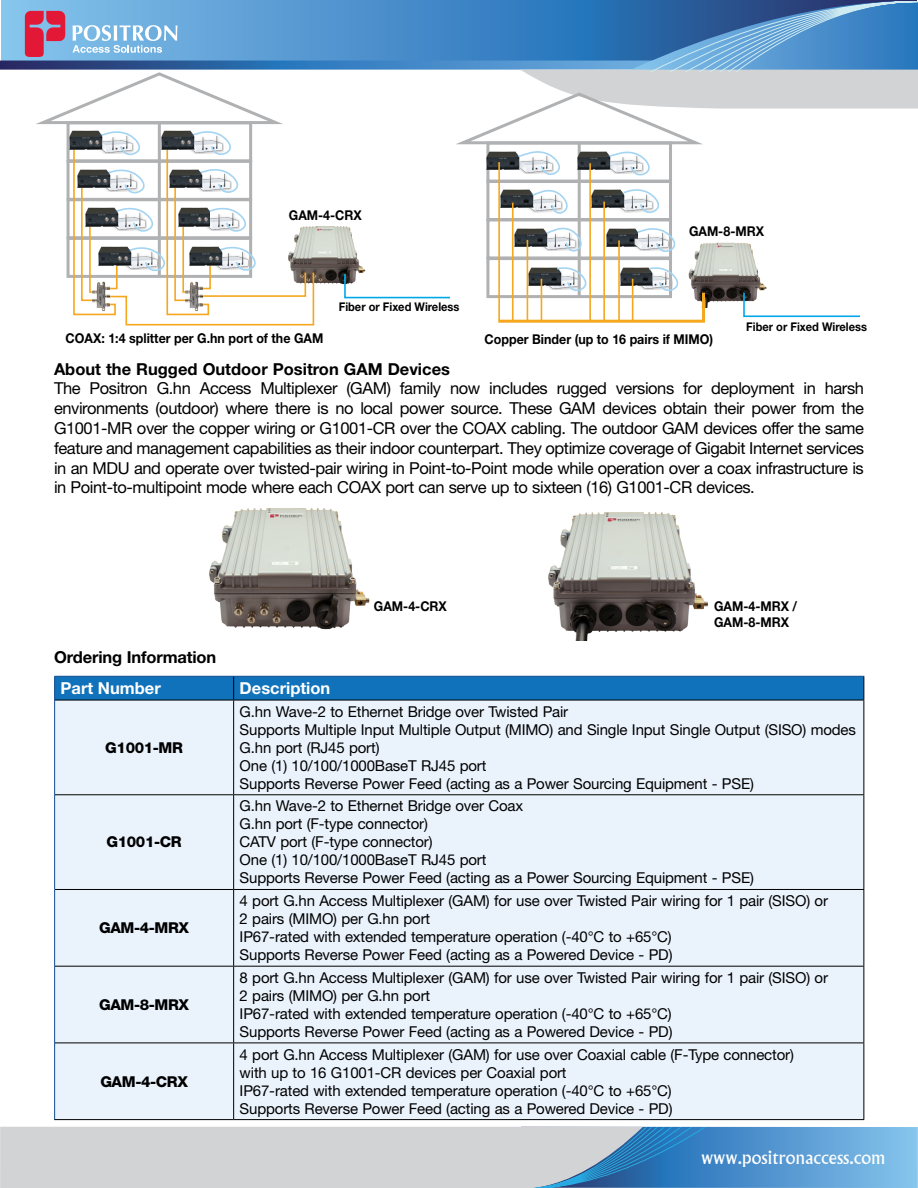
<style>
.page{position:relative;width:918px;height:1188px;background:#fff}
.page>*{position:absolute;margin:0;border:0;box-sizing:border-box;transform-origin:0 0}
.t1{font:18px "Albertus";color:#fff}
.t2{font:16.5px/19.8px "Helvetica Neue LT Std";letter-spacing:-.025em;color:#000;text-align:justify}
.t3{font:700 16.5px "Helvetica Neue LT Std";color:#000}
.t4{font:700 16.5px "Helvetica Neue LT Std";color:#fff}
.t5{font:15px/18px "Helvetica Neue LT Std";letter-spacing:-.01em;color:#000}
.t6{font:800 15px "Helvetica Neue LT Std";letter-spacing:-.025em;color:#000}
.t7{font:700 13.5px/16.2px "Helvetica Neue LT Std";color:#000;scale:.92 1}
.t8{font:700 12px "Helvetica Neue LT Std";color:#000;scale:.92 1}
</style>
<div class="page">
<svg style="left:1px;top:0;width:916px;height:2px;background:#4981ba"></svg>
<div style="left:521px;top:1127px;width:397px;height:61px;background:#80bfe9"></div>
<svg style="left:0;top:1127px;width:883px;height:61px;background:#a5bdd0"></svg>
<div style="left:55px;top:701px;width:808px;height:265px;background:#eaf2fc"></div>
<div style="left:55px;top:795px;width:808px;height:94px;background:#eaf2fc"></div>
<div style="left:55px;top:967px;width:808px;height:76px;background:#eaf2fc"></div>
<div style="left:55px;top:1044px;width:808px;height:75px;background:#eaf2fc"></div>
<hr style="left:54px;top:700px;width:1px;height:95px;background:#104d91">
<hr style="left:54px;top:795px;width:1px;height:94px;background:#104d91">
<hr style="left:54px;top:889px;width:1px;height:77px;background:#104d91">
<hr style="left:54px;top:966px;width:1px;height:77px;background:#104d91">
<hr style="left:54px;top:1043px;width:1px;height:76px;background:#104d91">
<svg style="left:54px;top:676px;width:810px;height:24px;background:#106eb5"></svg>
<hr style="left:55px;top:700px;width:179px;height:1px;background:#000">
<hr style="left:234px;top:700px;width:630px;height:1px;background:#000">
<hr style="left:233px;top:700px;width:1px;height:94px;background:#000">
<hr style="left:863px;top:700px;width:1px;height:94px;background:#000">
<hr style="left:55px;top:794px;width:179px;height:1px;background:#000">
<hr style="left:234px;top:794px;width:630px;height:1px;background:#000">
<hr style="left:233px;top:795px;width:1px;height:94px;background:#000">
<hr style="left:863px;top:795px;width:1px;height:94px;background:#000">
<hr style="left:55px;top:889px;width:179px;height:1px;background:#000">
<hr style="left:234px;top:889px;width:630px;height:1px;background:#000">
<hr style="left:233px;top:890px;width:1px;height:76px;background:#000">
<hr style="left:863px;top:890px;width:1px;height:76px;background:#000">
<hr style="left:55px;top:966px;width:179px;height:1px;background:#000">
<hr style="left:234px;top:966px;width:630px;height:1px;background:#000">
<hr style="left:233px;top:967px;width:1px;height:76px;background:#000">
<hr style="left:863px;top:967px;width:1px;height:76px;background:#000">
<hr style="left:55px;top:1043px;width:179px;height:1px;background:#000">
<hr style="left:234px;top:1043px;width:630px;height:1px;background:#000">
<hr style="left:233px;top:1043px;width:1px;height:76px;background:#000">
<hr style="left:863px;top:1043px;width:1px;height:76px;background:#000">
<hr style="left:54px;top:1119px;width:180px;height:1px;background:#000">
<hr style="left:234px;top:1119px;width:630px;height:1px;background:#000">
<img style="left:209px;top:508px;width:161px;height:122px">
<img style="left:548px;top:512px;width:160px;height:129px">
<svg style="left:0;top:2px;width:918px;height:324px"></svg>
<img style="left:69px;top:130px;width:35px;height:20px">
<img style="left:161px;top:130px;width:35px;height:20px">
<img style="left:169px;top:168px;width:35px;height:20px">
<img style="left:177px;top:207px;width:33px;height:20px">
<img style="left:188px;top:246px;width:35px;height:20px">
<img style="left:76px;top:168px;width:35px;height:20px">
<img style="left:84px;top:207px;width:35px;height:20px">
<img style="left:98px;top:246px;width:34px;height:20px">
<p class="t7" style="left:289px;top:206px;width:81px">GAM-4-CRX</p>
<p class="t8" style="left:339px;top:299px;width:133px">Fiber or Fixed Wireless</p>
<p class="t7" style="left:689px;top:223px;width:83px">GAM-8-MRX</p>
<p class="t7" style="left:66px;top:330px;width:282px">COAX: 1:4 splitter per G.hn port of the GAM</p>
<p class="t7" style="left:485px;top:331px;width:250px">Copper Binder (up to 16 pairs if MIMO)</p>
<p class="t8" style="left:746px;top:320px;width:133px">Fiber or Fixed Wireless</p>
<p class="t3" style="left:54px;top:359px;width:398px">About the Rugged Outdoor Positron GAM Devices</p>
<p class="t2" style="left:54px;top:378px;width:812px">The Positron G.hn Access Multiplexer (GAM) family now includes rugged versions for deployment in harsh environments (outdoor) where there is no local power source. These GAM devices obtain their power from the G1001-MR over the copper wiring or G1001-CR over the COAX cabling. The outdoor GAM devices offer the same feature and management capabilities as their indoor counterpart. They optimize coverage of Gigabit Internet services in an MDU and operate over twisted-pair wiring in Point-to-Point mode while operation over a coax infrastructure is in Point-to-multipoint mode where each COAX port can serve up to sixteen (16) G1001-CR devices.</p>
<p class="t3" style="left:54px;top:647px;width:163px">Ordering Information</p>
<p class="t4" style="left:61px;top:678px;width:102px">Part Number</p>
<p class="t4" style="left:240px;top:678px;width:92px">Description</p>
<p class="t7" style="left:374px;top:597px;width:81px">GAM-4-CRX</p>
<p class="t7" style="left:714px;top:597px;width:92px">GAM-4-MRX /<br>GAM-8-MRX</p>
<p class="t6" style="left:105px;top:739px;width:79px">G1001-MR</p>
<p class="t6" style="left:107px;top:833px;width:77px">G1001-CR</p>
<p class="t6" style="left:99px;top:919px;width:92px">GAM-4-MRX</p>
<p class="t6" style="left:99px;top:996px;width:92px">GAM-8-MRX</p>
<p class="t6" style="left:100px;top:1072px;width:89px">GAM-4-CRX</p>
<p class="t5" style="left:240px;top:702px;width:618px">G.hn Wave-2 to Ethernet Bridge over Twisted Pair<br>Supports Multiple Input Multiple Output (MIMO) and Single Input Single Output (SISO) modes G.hn port (RJ45 port)<br>One (1) 10/100/1000BaseT RJ45 port<br>Supports Reverse Power Feed (acting as a Power Sourcing Equipment - PSE)</p>
<p class="t5" style="left:240px;top:797px;width:516px">G.hn Wave-2 to Ethernet Bridge over Coax<br>G.hn port (F-type connector)<br>CATV port (F-type connector)<br>One (1) 10/100/1000BaseT RJ45 port<br>Supports Reverse Power Feed (acting as a Power Sourcing Equipment - PSE)</p>
<p class="t5" style="left:240px;top:892px;width:590px">4 port G.hn Access Multiplexer (GAM) for use over Twisted Pair wiring for 1 pair (SISO) or 2 pairs (MIMO) per G.hn port<br>IP67-rated with extended temperature operation (-40°C to +65°C)<br>Supports Reverse Power Feed (acting as a Powered Device - PD)</p>
<p class="t5" style="left:240px;top:968px;width:590px">8 port G.hn Access Multiplexer (GAM) for use over Twisted Pair wiring for 1 pair (SISO) or 2 pairs (MIMO) per G.hn port<br>IP67-rated with extended temperature operation (-40°C to +65°C)<br>Supports Reverse Power Feed (acting as a Powered Device - PD)</p>
<p class="t5" style="left:240px;top:1045px;width:556px">4 port G.hn Access Multiplexer (GAM) for use over Coaxial cable (F-Type connector) with up to 16 G1001-CR devices per Coaxial port<br>IP67-rated with extended temperature operation (-40°C to +65°C)<br>Supports Reverse Power Feed (acting as a Powered Device - PD)</p>
<p class="t1" style="left:701px;top:1147px;width:186px">www.positronaccess.com</p>
</div>
